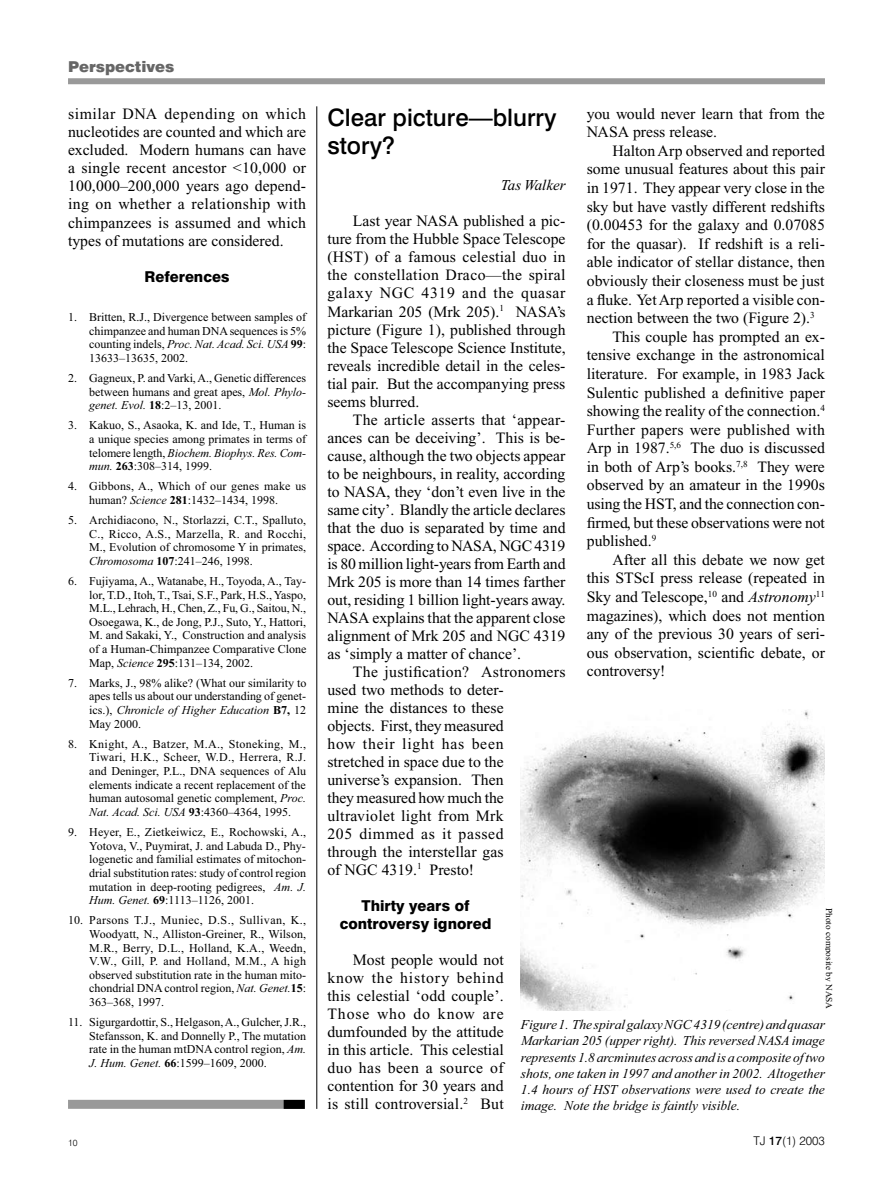
<style>
.page{position:relative;width:893px;height:1191px;background:#fff}
.page>*{position:absolute;margin:0;border:0;box-sizing:border-box;transform-origin:0 0}
.t1{font:500 24px/28.8px "Swiss 721 BT";color:#000}
.t2{font:15.75px/18px "Times New Roman";color:#000;text-align:justify}
.t3{font:800 15px/18px "Swiss 721 BT";color:#000;text-align:center}
.t4{font:900 15px "Swiss 721 BT";color:#666}
.t5{font:italic 15px "Times New Roman";color:#000}
.t6{font:italic 13.5px/16.2px "Times New Roman";color:#000;text-align:justify}
.t7{font:12px/13.6px "Times New Roman";color:#000;text-align:justify}
.t8{font:300 12px "Swiss 721 BT";color:#000}
.t9{font:9px "Times New Roman";color:#000}
.t10{font:300 9px "Swiss 721 BT";color:#000}
.s1{font-style:italic}
.s2{font-weight:700}
.s3{font-weight:500}
</style>
<div class="page">
<div style="left:68px;top:78px;width:757px;height:6px;background:#999"></div>
<div style="left:68px;top:1099px;width:237px;height:9px;background:#999"></div>
<div style="left:284px;top:1099px;width:21px;height:9px;background:#000"></div>
<hr style="left:317px;top:106px;width:1px;height:1002px;background:#000">
<img style="left:521px;top:709px;width:304px;height:301px">
<p class="t4" style="left:68px;top:58px;width:108px">Perspectives</p>
<p class="t2" style="left:68px;top:104px;width:240px">similar DNA depending on which nucleotides are counted and which are excluded. Modern humans can have a single recent ancestor &lt;10,000 or 100,000–200,000 years ago depend&shy;ing on whether a relationship with chimpanzees is assumed and which types of mutations are considered.</p>
<p class="t3" style="left:144px;top:267px;width:87px">References</p>
<p class="t7" style="left:89px;top:311px;width:218px;text-indent:-21px">1. Britten, R.J., Divergence between samples of chimpanzee and human DNAsequences is 5% counting indels, <span class="s1">Proc. Nat. Acad. Sci. USA</span> <span class="s2">99</span>:<br>13633–13635, 2002.</p>
<p class="t7" style="left:89px;top:372px;width:218px;text-indent:-21px">2. Gagneux, P. and Varki, A., Genetic differences between humans and great apes, <span class="s1">Mol. Phylo&shy;genet. Evol.</span> <span class="s2">18</span>:2–13, 2001.</p>
<p class="t7" style="left:89px;top:419px;width:218px;text-indent:-21px">3. Kakuo, S., Asaoka, K. and Ide, T., Human is a unique species among primates in terms of telomere length, <span class="s1">Biochem. Biophys. Res. Com&shy;mun.</span> <span class="s2">263</span>:308–314, 1999.</p>
<p class="t7" style="left:68px;top:480px;width:240px;text-align:center">4. Gibbons, A., Which of our genes make us human? <span class="s1">Science</span> <span class="s2">281</span>:1432–1434, 1998.</p>
<p class="t7" style="left:89px;top:514px;width:218px;text-indent:-21px">5. Archidiacono, N., Storlazzi, C.T., Spalluto, C., Ricco, A.S., Marzella, R. and Rocchi, M., Evolution of chromosome Y in primates, <span class="s1">Chromosoma</span> <span class="s2">107</span>:241–246, 1998.</p>
<p class="t7" style="left:89px;top:575px;width:219px;text-indent:-21px">6. Fujiyama, A., Watanabe, H., Toyoda, A., Tay&shy;lor, T.D., Itoh, T., Tsai, S.F., Park, H.S., Yaspo, M.L., Lehrach, H., Chen, Z., Fu, G., Saitou, N., Osoegawa, K., de Jong, P.J., Suto, Y., Hattori, M. and Sakaki, Y., Construction and analysis of a Human-Chimpanzee Comparative Clone Map, <span class="s1">Science</span> <span class="s2">295</span>:131–134, 2002.</p>
<p class="t7" style="left:89px;top:677px;width:219px;text-indent:-21px">7. Marks, J., 98% alike? (What our similarity to apes tells us about our understanding of genet&shy;ics.), <span class="s1">Chronicle of Higher Education</span> <span class="s2">B7,</span> 12<br>May 2000.</p>
<p class="t7" style="left:89px;top:738px;width:218px;text-indent:-21px">8. Knight, A., Batzer, M.A., Stoneking, M., Tiwari, H.K., Scheer, W.D., Herrera, R.J. and Deninger, P.L., DNA sequences of Alu elements indicate a recent replacement of the human autosomal genetic complement, <span class="s1">Proc.<br>Nat. Acad. Sci. USA</span> <span class="s2">93</span>:4360–4364, 1995.</p>
<p class="t7" style="left:89px;top:826px;width:218px;text-indent:-21px">9. Heyer, E., Zietkeiwicz, E., Rochowski, A., Yotova, V., Puymirat, J. and Labuda D., Phy&shy;logenetic and familial estimates of mitochon&shy;drial substitution rates: study of control region mutation in deep-rooting pedigrees, <span class="s1">Am. J.<br>Hum. Genet.</span> <span class="s2">69</span>:1113–1126, 2001.</p>
<p class="t7" style="left:89px;top:914px;width:218px;text-indent:-21px">10. Parsons T.J., Muniec, D.S., Sullivan, K., Woodyatt, N., Alliston-Greiner, R., Wilson, M.R., Berry, D.L., Holland, K.A., Weedn, V.W., Gill, P. and Holland, M.M., A high observed substitution rate in the human mito&shy;chondrial DNA control region, <span class="s1">Nat. Genet.</span><span class="s2">15</span>:<br>363–368, 1997.</p>
<p class="t7" style="left:89px;top:1016px;width:218px;text-indent:-21px">11. Sigurgardottir, S., Helgason, A., Gulcher, J.R., Stefansson, K. and Donnelly P., The mutation rate in the human mtDNA control region, <span class="s1">Am.<br>J. Hum. Genet.</span> <span class="s2">66</span>:1599–1609, 2000.</p>
<p class="t2" style="left:587px;top:104px;width:240px;line-height:18.6px">you would never learn that from the<br>NASA press release.</p>
<p class="t2" style="left:612px;top:142px;width:214px">Halton Arp observed and reported</p>
<p class="t2" style="left:587px;top:160px;width:240px">some unusual features about this pair</p>
<p class="t2" style="left:587px;top:179px;width:240px">in 1971. They appear very close in the</p>
<p class="t2" style="left:587px;top:197px;width:240px">sky but have vastly different redshifts</p>
<p class="t2" style="left:587px;top:216px;width:240px">(0.00453 for the galaxy and 0.07085</p>
<p class="t2" style="left:587px;top:234px;width:240px">for the quasar). If redshift is a reli-</p>
<p class="t2" style="left:587px;top:253px;width:240px">able indicator of stellar distance, then</p>
<p class="t2" style="left:587px;top:272px;width:239px">obviously their closeness must be just</p>
<p class="t2" style="left:587px;top:290px;width:240px">a fluke. Yet Arp reported a visible con-</p>
<p class="t2" style="left:587px;top:309px;width:229px">nection between the two (Figure 2).<sup>3</sup></p>
<p class="t2" style="left:612px;top:327px;width:214px">This couple has prompted an ex-</p>
<p class="t2" style="left:587px;top:346px;width:240px">tensive exchange in the astronomical</p>
<p class="t2" style="left:587px;top:365px;width:240px">literature. For example, in 1983 Jack</p>
<p class="t2" style="left:587px;top:383px;width:240px">Sulentic published a definitive paper</p>
<p class="t2" style="left:587px;top:402px;width:240px">showing the reality of the connection.<sup>4</sup></p>
<p class="t2" style="left:587px;top:420px;width:240px">Further papers were published with</p>
<p class="t2" style="left:587px;top:439px;width:240px">Arp in 1987.<sup>5</sup><sup>,</sup><sup>6</sup> The duo is discussed</p>
<p class="t2" style="left:587px;top:457px;width:240px">in both of Arp’s books.<sup>7,8</sup> They were</p>
<p class="t2" style="left:587px;top:476px;width:240px">observed by an amateur in the 1990s</p>
<p class="t2" style="left:587px;top:495px;width:240px">using the HST, and the connection con-</p>
<p class="t2" style="left:587px;top:513px;width:240px">firmed, but these observations were not</p>
<p class="t2" style="left:587px;top:532px;width:71px">published.<sup>9</sup></p>
<p class="t2" style="left:612px;top:550px;width:214px">After all this debate we now get</p>
<p class="t2" style="left:587px;top:569px;width:240px">this STScI press release (repeated in</p>
<p class="t2" style="left:587px;top:588px;width:240px">Sky and Telescope,<sup>10</sup> and <span class="s1">Astronomy</span><sup>11</sup></p>
<p class="t2" style="left:587px;top:606px;width:240px">magazines), which does not mention</p>
<p class="t2" style="left:587px;top:625px;width:240px">any of the previous 30 years of seri-</p>
<p class="t2" style="left:587px;top:643px;width:240px">ous observation, scientific debate, or</p>
<p class="t2" style="left:587px;top:662px;width:80px">controversy!</p>
<h1 class="t1" style="left:327px;top:102px;width:231px">Clear picture—blurry story?</h1>
<p class="t5" style="left:501px;top:177px;width:66px">Tas Walker</p>
<p class="t2" style="left:327px;top:212px;width:240px;text-indent:26px">Last year NASA published a pic&shy;ture from the Hubble Space Telescope (HST) of a famous celestial duo in the constellation Draco—the spiral galaxy NGC 4319 and the quasar Markarian 205 (Mrk 205).<sup>1</sup> NASA’s picture (Figure 1), published through the Space Telescope Science Institute, reveals incredible detail in the celes&shy;tial pair. But the accompanying press seems blurred.</p>
<p class="t2" style="left:327px;top:410px;width:240px;text-indent:26px">The article asserts that ‘appear&shy;ances can be deceiving’. This is be&shy;cause, although the two objects appear to be neighbours, in reality, according to NASA, they ‘don’t even live in the same city’. Blandly the article declares that the duo is separated by time and space. According to NASA, NGC 4319 is 80 million light-years from Earth and Mrk 205 is more than 14 times farther out, residing 1 billion light-years away.<br>NASA explains that the apparent close alignment of Mrk 205 and NGC 4319 as ‘simply a matter of chance’.</p>
<p class="t2" style="left:327px;top:662px;width:240px;text-align:left;text-indent:26px">The justification? Astronomers used two methods to deter-<br>mine the distances to these<br>objects. First, they measured<br>how their light has been<br>stretched in space due to the universe’s expansion. Then<br>they measured how much the ultraviolet light from Mrk<br>205 dimmed as it passed<br>through the interstellar gas<br>of NGC 4319.<sup>1</sup> Presto!</p>
<p class="t3" style="left:340px;top:896px;width:153px">Thirty years of controversy ignored</p>
<p class="t2" style="left:327px;top:950px;width:178px;text-indent:26px">Most people would not know the history behind this celestial ‘odd couple’.<br>Those who do know are dumfounded by the attitude in this article. This celestial duo has been a source of contention for 30 years and is still controversial.<sup>2</sup> But</p>
<p class="t9" style="left:835px;top:907px;width:103px;rotate:90deg">Photo composite by NASA</p>
<p class="t6" style="left:521px;top:1017px;width:306px">Figure 1. The spiral galaxy NGC 4319 (centre) and quasar Markarian 205 (upper right). This reversed NASA image represents 1.8 arcminutes across and is a composite of two shots, one taken in 1997 and another in 2002. Altogether 1.4 hours of HST observations were used to create the image. Note the bridge is faintly visible.</p>
<p class="t10" style="left:68px;top:1137px;width:11px">10</p>
<p class="t8" style="left:753px;top:1133px;width:73px">TJ <span class="s3">17</span>(1) 2003</p>
</div>
